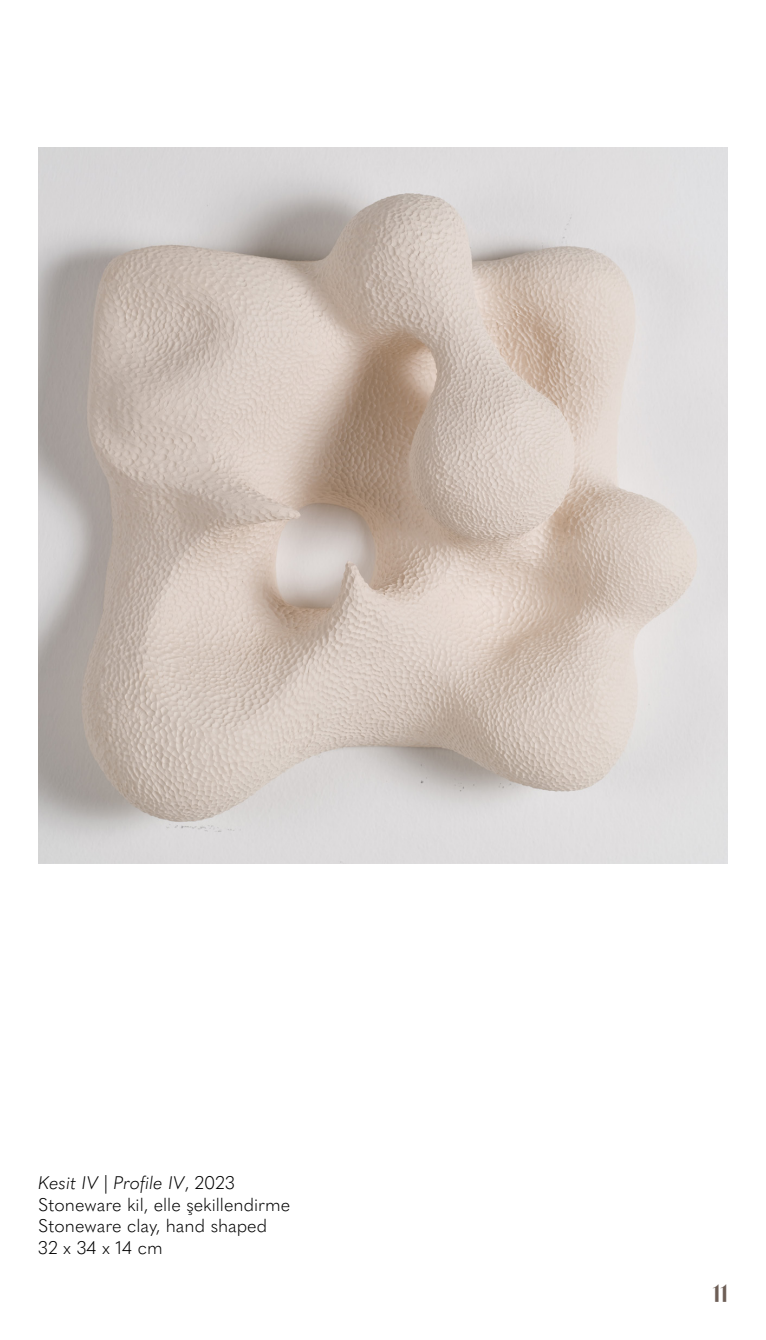
<style>
.page{position:relative;width:766px;height:1340px;background:#fff}
.page>*{position:absolute;margin:0;border:0;box-sizing:border-box;transform-origin:0 0}
.t1{font:24.75px "Tangerine";color:#6d5e56}
.t2{font:300 18px "Quasimoda";color:#000}
.t3{font:italic 300 18px "Quasimoda";color:#000}
.s1{font-style:normal}
</style>
<div class="page">
<img style="left:38px;top:147px;width:689px;height:716px">
<p class="t3" style="left:38px;top:1168px;width:198px">Kesit IV | Profile IV<span class="s1">, 2023</span></p>
<p class="t2" style="left:38px;top:1190px;width:253px">Stoneware kil, elle şekillendirme</p>
<p class="t2" style="left:38px;top:1212px;width:230px">Stoneware clay, hand shaped</p>
<p class="t2" style="left:38px;top:1233px;width:126px">32 x 34 x 14 cm</p>
<h1 class="t1" style="left:711px;top:1277px;width:17px">11</h1>
</div>
